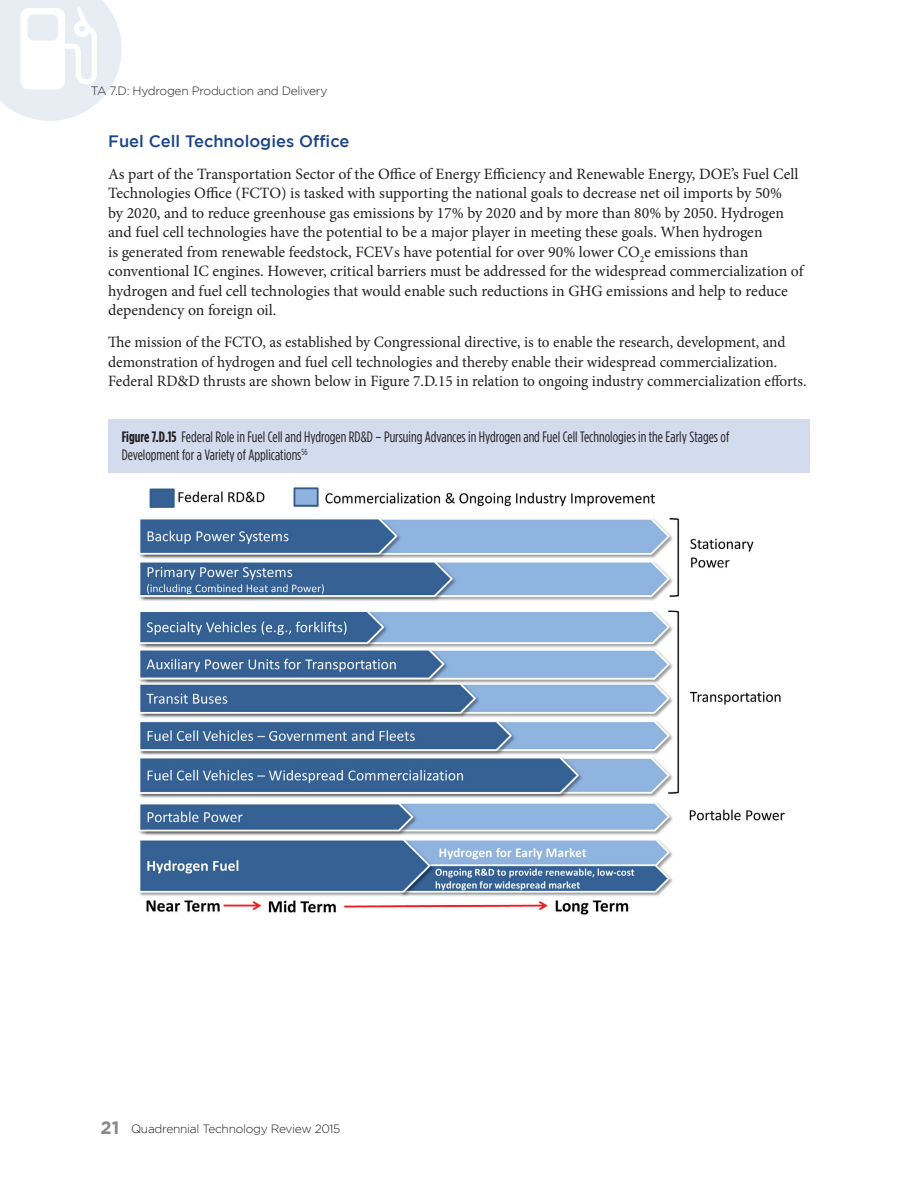
<style>
.page{position:relative;width:918px;height:1188px;background:#fff}
.page>*{position:absolute;margin:0;border:0;box-sizing:border-box;transform-origin:0 0}
.Header_Two{font:500 16.5px "Gotham";color:#1b4489}
.Body_Text{font:15.75px/19.5px "Minion Pro";color:#231f20}
.Figure_Text{font:15px/18px "Gotham Condensed";color:#231f20}
.t1{font:300 12px "Gotham";letter-spacing:-.025em;color:#231f20}
.s1{font-weight:700}
.s2{font-weight:700;font-size:18px;color:#8a888a}
</style>
<div class="page">
<svg style="left:0;top:0;width:122px;height:121px"></svg>
<div style="left:108px;top:419px;width:702px;height:54px;background:#d3dcef"></div>
<img style="left:139px;top:487px;width:646px;height:428px">
<p class="t1" style="left:91px;top:84px;width:238px">TA 7.D: Hydrogen Production and Delivery</p>
<p class="Header_Two" style="left:108px;top:132px;width:243px">Fuel Cell Technologies Office</p>
<p class="Body_Text" style="left:108px;top:164px;width:697px">As part of the Transportation Sector of the Office of Energy Efficiency and Renewable Energy, DOE’s Fuel Cell Technologies Office (FCTO) is tasked with supporting the national goals to decrease net oil imports by 50%<br>by 2020, and to reduce greenhouse gas emissions by 17% by 2020 and by more than 80% by 2050. Hydrogen and fuel cell technologies have the potential to be a major player in meeting these goals. When hydrogen<br>is generated from renewable feedstock, FCEVs have potential for over 90% lower CO<sub>2</sub>e emissions than conventional IC engines. However, critical barriers must be addressed for the widespread commercialization of hydrogen and fuel cell technologies that would enable such reductions in GHG emissions and help to reduce dependency on foreign oil.</p>
<p class="Body_Text" style="left:108px;top:333px;width:700px">The mission of the FCTO, as established by Congressional directive, is to enable the research, development, and demonstration of hydrogen and fuel cell technologies and thereby enable their widespread commercialization.<br>Federal RD&amp;D thrusts are shown below in Figure 7.D.15 in relation to ongoing industry commercialization efforts.</p>
<p class="Figure_Text" style="left:122px;top:428px;width:609px"><span class="s1">Figure 7.D.15</span> Federal Role in Fuel Cell and Hydrogen RD&amp;D – Pursuing Advances in Hydrogen and Fuel Cell Technologies in the Early Stages of<br>Development for a Variety of Applications<sup>56</sup></p>
<p class="t1" style="left:100px;top:1122px;width:242px"><span class="s2">21</span> Quadrennial Technology Review 2015</p>
</div>
